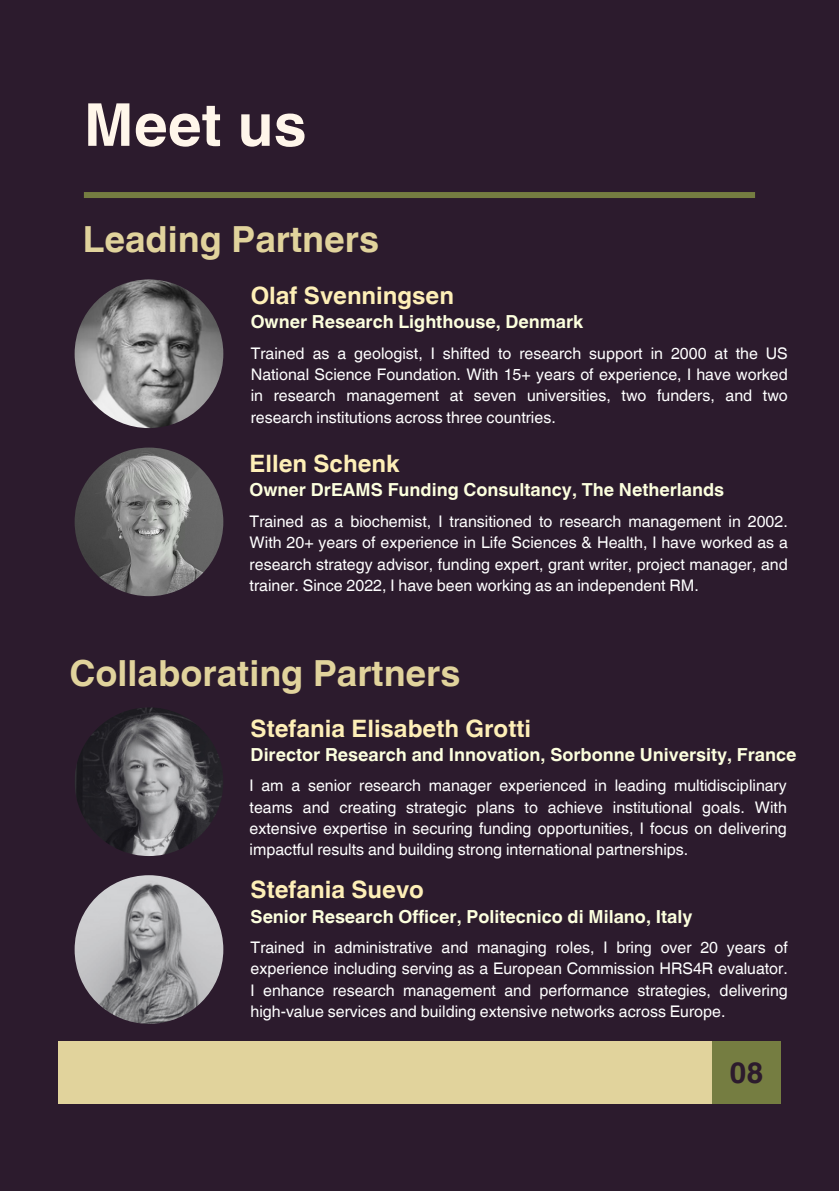
<style>
.page{position:relative;width:839px;height:1191px;background:#fff}
.page>*{position:absolute;margin:0;border:0;box-sizing:border-box;transform-origin:0 0}
.t1{font:700 59.2px "Helvetica World";color:#fff6ea}
.t2{font:700 36px "Helvetica World";color:#e1d39c}
.t3{font:700 29.6px "Helvetica World";color:#2c1b2d}
.t4{font:700 24px "Helvetica World";color:#feefb7}
.t5{font:700 18px "Helvetica World";color:#fcffde}
.t6{font:16px/21.4px "Helvetica World";color:#fff;text-align:justify}
</style>
<div class="page">
<div style="left:0;top:0;width:838px;height:1190px;background:#2c1b2d"></div>
<div style="left:712px;top:1041px;width:68px;height:63px;background:#757d41"></div>
<div style="left:58px;top:1041px;width:654px;height:63px;background:#e1d39c"></div>
<div style="left:84px;top:192px;width:671px;height:6px;background:#757d41"></div>
<img style="left:75px;top:279px;width:148px;height:149px;border-radius:50%">
<img style="left:75px;top:448px;width:148px;height:148px;border-radius:50%">
<img style="left:75px;top:707px;width:148px;height:149px;border-radius:50%">
<img style="left:75px;top:875px;width:148px;height:149px;border-radius:50%">
<p class="t1" style="left:84px;top:77px;width:224px">Meet us</p>
<h2 class="t2" style="left:83px;top:209px;width:297px">Leading Partners</h2>
<h3 class="t4" style="left:251px;top:276px;width:205px">Olaf Svenningsen</h3>
<h4 class="t6" style="left:251px;top:343px;width:538px">Trained as a geologist, I shifted to research support in 2000 at the US National Science Foundation. With 15+ years of experience, I have worked in research management at seven universities, two funders, and two research institutions across three countries.</h4>
<p class="t5" style="left:251px;top:307px;width:334px">Owner Research Lighthouse, Denmark</p>
<h4 class="t4" style="left:249px;top:444px;width:151px">Ellen Schenk</h4>
<p class="t5" style="left:249px;top:475px;width:476px">Owner DrEAMS Funding Consultancy, The Netherlands</p>
<h3 class="t6" style="left:249px;top:511px;width:539px">Trained as a biochemist, I transitioned to research management in 2002.<br>With 20+ years of experience in Life Sciences &amp; Health, I have worked as a research strategy advisor, funding expert, grant writer, project manager, and trainer. Since 2022, I have been working as an independent RM.</h3>
<h2 class="t2" style="left:69px;top:643px;width:392px">Collaborating Partners</h2>
<p class="t4" style="left:250px;top:708px;width:282px">Stefania Elisabeth Grotti</p>
<p class="t5" style="left:250px;top:740px;width:547px">Director Research and Innovation, Sorbonne University, France</p>
<h4 class="t6" style="left:249px;top:775px;width:538px">I am a senior research manager experienced in leading multidisciplinary teams and creating strategic plans to achieve institutional goals. With extensive expertise in securing funding opportunities, I focus on delivering impactful results and building strong international partnerships.</h4>
<h4 class="t4" style="left:250px;top:870px;width:175px">Stefania Suevo</h4>
<p class="t5" style="left:250px;top:902px;width:443px">Senior Research Officer, Politecnico di Milano, Italy</p>
<h3 class="t6" style="left:250px;top:937px;width:538px">Trained in administrative and managing roles, I bring over 20 years of experience including serving as a European Commission HRS4R evaluator.<br>I enhance research management and performance strategies, delivering high-value services and building extensive networks across Europe.</h3>
<h1 class="t3" style="left:729px;top:1049px;width:36px">08</h1>
</div>
